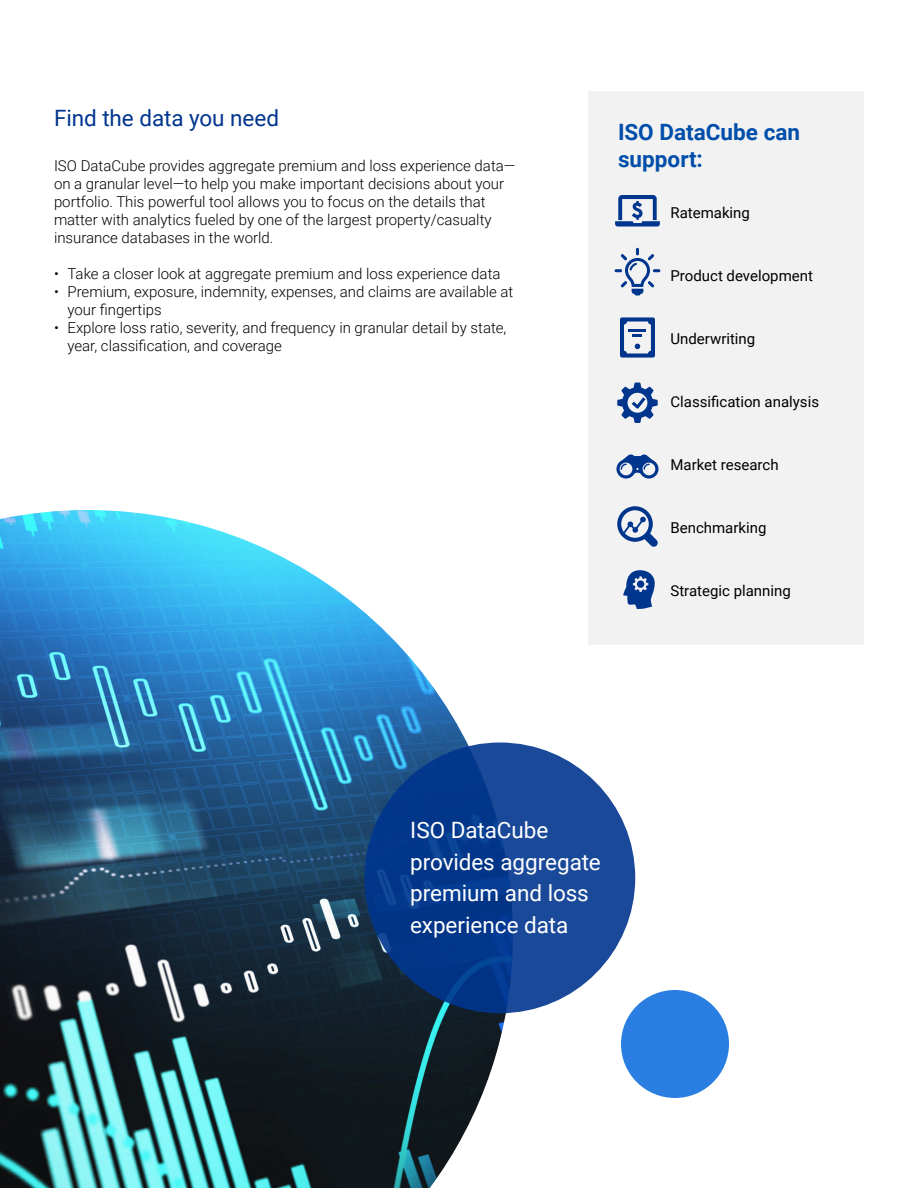
<style>
.page{position:relative;width:918px;height:1188px;background:#fff}
.page>*{position:absolute;margin:0;border:0;box-sizing:border-box;transform-origin:0 0}
.pull_quote_20_24{font:22.5px/31.5px "Roboto";letter-spacing:-.005em;color:#fff}
.subhead_sidebar_15_1{font:700 22.5px/27px "Roboto";color:#004eaa}
.subhead_15_18{font:22.5px "Roboto";letter-spacing:-.005em;color:#00358e}
.body_copy_10_12{font:300 15px/18px "Roboto";color:#000}
.sidebar_body_copy_10{font:15px "Roboto";color:#000}
</style>
<div class="page">
<div style="left:588px;top:91px;width:276px;height:554px;background:#f2f2f2"></div>
<svg style="left:616px;top:455px;width:43px;height:24px"></svg>
<svg style="left:617px;top:506px;width:41px;height:41px"></svg>
<svg style="left:623px;top:570px;width:32px;height:39px"></svg>
<div style="left:637px;top:580px;width:7px;height:8px;background:#00358e;border-radius:50%"></div>
<img style="left:0;top:510px;width:513px;height:678px">
<div style="left:621px;top:990px;width:108px;height:108px;background:#2a7de1;border-radius:50%"></div>
<svg style="left:615px;top:195px;width:45px;height:31px"></svg>
<svg style="left:615px;top:248px;width:45px;height:47px"></svg>
<svg style="left:620px;top:317px;width:35px;height:41px"></svg>
<svg style="left:617px;top:383px;width:41px;height:40px"></svg>
<div style="left:364px;top:742px;width:271px;height:271px;background:linear-gradient(to right,#003386,#204e9d);border-radius:50%"></div>
<p class="subhead_15_18" style="left:54px;top:102px;width:227px">Find the data you need</p>
<p class="body_copy_10_12" style="left:54px;top:156px;width:463px">ISO DataCube provides aggregate premium and loss experience data— on a granular level—to help you make important decisions about your portfolio. This powerful tool allows you to focus on the details that matter with analytics fueled by one of the largest property/casualty insurance databases in the world.</p>
<p class="body_copy_10_12" style="left:54px;top:264px;width:448px">• Take a closer look at aggregate premium and loss experience data</p>
<p class="body_copy_10_12" style="left:68px;top:282px;width:447px;text-indent:-14px">• Premium, exposure, indemnity, expenses, and claims are available at your fingertips</p>
<p class="body_copy_10_12" style="left:68px;top:318px;width:440px;text-indent:-14px">• Explore loss ratio, severity, and frequency in granular detail by state, year, classification, and coverage</p>
<p class="subhead_sidebar_15_1" style="left:618px;top:117px;width:184px">ISO DataCube can support:</p>
<p class="sidebar_body_copy_10" style="left:670px;top:202px;width:81px">Ratemaking</p>
<p class="sidebar_body_copy_10" style="left:670px;top:265px;width:144px">Product development</p>
<p class="sidebar_body_copy_10" style="left:670px;top:328px;width:86px">Underwriting</p>
<p class="sidebar_body_copy_10" style="left:670px;top:391px;width:150px">Classification analysis</p>
<p class="sidebar_body_copy_10" style="left:670px;top:454px;width:110px">Market research</p>
<p class="sidebar_body_copy_10" style="left:670px;top:517px;width:97px">Benchmarking</p>
<p class="sidebar_body_copy_10" style="left:670px;top:580px;width:122px">Strategic planning</p>
<p class="pull_quote_20_24" style="left:410px;top:814px;width:192px">ISO DataCube provides aggregate premium and loss experience data</p>
</div>
